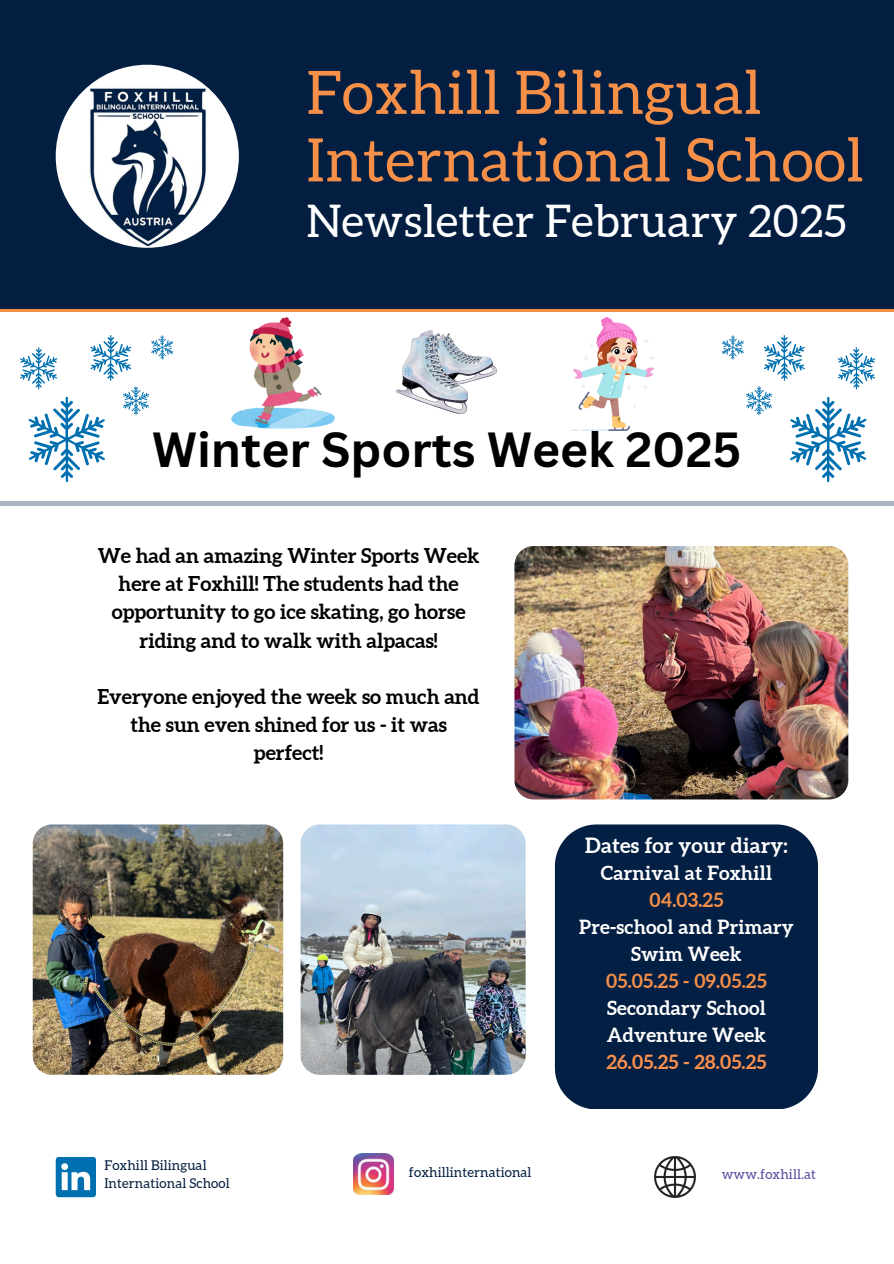
<style>
.page{position:relative;width:894px;height:1264px;background:#fff}
.page>*{position:absolute;margin:0;border:0;box-sizing:border-box;transform-origin:0 0}
.t1{font:59.85px/67.5px "Aleo";letter-spacing:.01em;color:#f68f48}
.t2{font:700 48px "Canva Sans";color:#000}
.t3{font:45px "Aleo";letter-spacing:.01em;color:#fff}
.t4{font:700 21px "Aleo";letter-spacing:.01em;color:#fff}
.t5{font:700 20.4px/28.2px "Aleo";color:#000;text-align:center}
.t6{font:700 19.5px/27px "Aleo";letter-spacing:.01em;color:#fff;text-align:center}
.t7{font:13.5px/18px "Aleo";letter-spacing:.01em;color:#031e40}
.t8{font:13.5px "Aleo";letter-spacing:.01em;color:#554a9e}
.s1{color:#f68f48}
.s2{color:#ff914d}
</style>
<div class="page">
<div style="left:0;top:1px;width:893px;height:1261px;background:#031e40"></div>
<div style="left:0;top:309px;width:893px;height:953px;background:#fff"></div>
<hr style="left:0;top:309px;width:893px;height:2px;background:#f68f48">
<img style="left:56px;top:65px;width:183px;height:183px;border-radius:50%">
<svg style="left:56px;top:1157px;width:40px;height:40px"></svg>
<img style="left:353px;top:1153px;width:40px;height:41px">
<img style="left:654px;top:1156px;width:41px;height:41px">
<div style="left:554px;top:824px;width:263px;height:285px;background:#031f43"></div>
<svg style="left:20px;top:335px;width:153px;height:147px"></svg>
<svg style="left:722px;top:335px;width:152px;height:147px"></svg>
<hr style="left:0;top:501px;width:893px;height:4px;background:#a9b5c2">
<img style="left:514px;top:546px;width:334px;height:253px;border-radius:19px">
<img style="left:300px;top:824px;width:225px;height:250px">
<img style="left:33px;top:824px;width:250px;height:250px">
<img style="left:396px;top:331px;width:101px;height:84px">
<img style="left:573px;top:318px;width:81px;height:112px">
<img style="left:232px;top:318px;width:102px;height:110px">
<p class="t1" style="left:306px;top:59px;width:558px">Foxhill Bilingual<br>International School</p>
<p class="t3" style="left:306px;top:195px;width:541px">Newsletter February 2025</p>
<p class="t2" style="left:152px;top:416px;width:590px">Winter Sports Week 2025</p>
<h3 class="t5" style="left:98px;top:541px;width:383px">We had an amazing Winter Sports Week here at Foxhill! The students had the opportunity to go ice skating, go horse riding and to walk with alpacas!</h3>
<h3 class="t5" style="left:98px;top:682px;width:383px">Everyone enjoyed the week so much and the sun even shined for us - it was perfect!</h3>
<h1 class="t4" style="left:585px;top:832px;width:204px">Dates for your diary:</h1>
<h1 class="t6" style="left:579px;top:858px;width:216px">Carnival at Foxhill<br><span class="s1">04.03.25<br></span>Pre-school and Primary<br>Swim Week<br><span class="s1">05.05.25 - 09.05.25<br></span>Secondary School<br>Adventure Week<br><span class="s2">26.05.25 - 28.05.25</span></h1>
<p class="t7" style="left:104px;top:1156px;width:127px">Foxhill Bilingual<br>International School</p>
<h2 class="t7" style="left:409px;top:1163px;width:124px">foxhillinternational</h2>
<p class="t8" style="left:721px;top:1166px;width:96px">www.foxhill.at</p>
</div>
